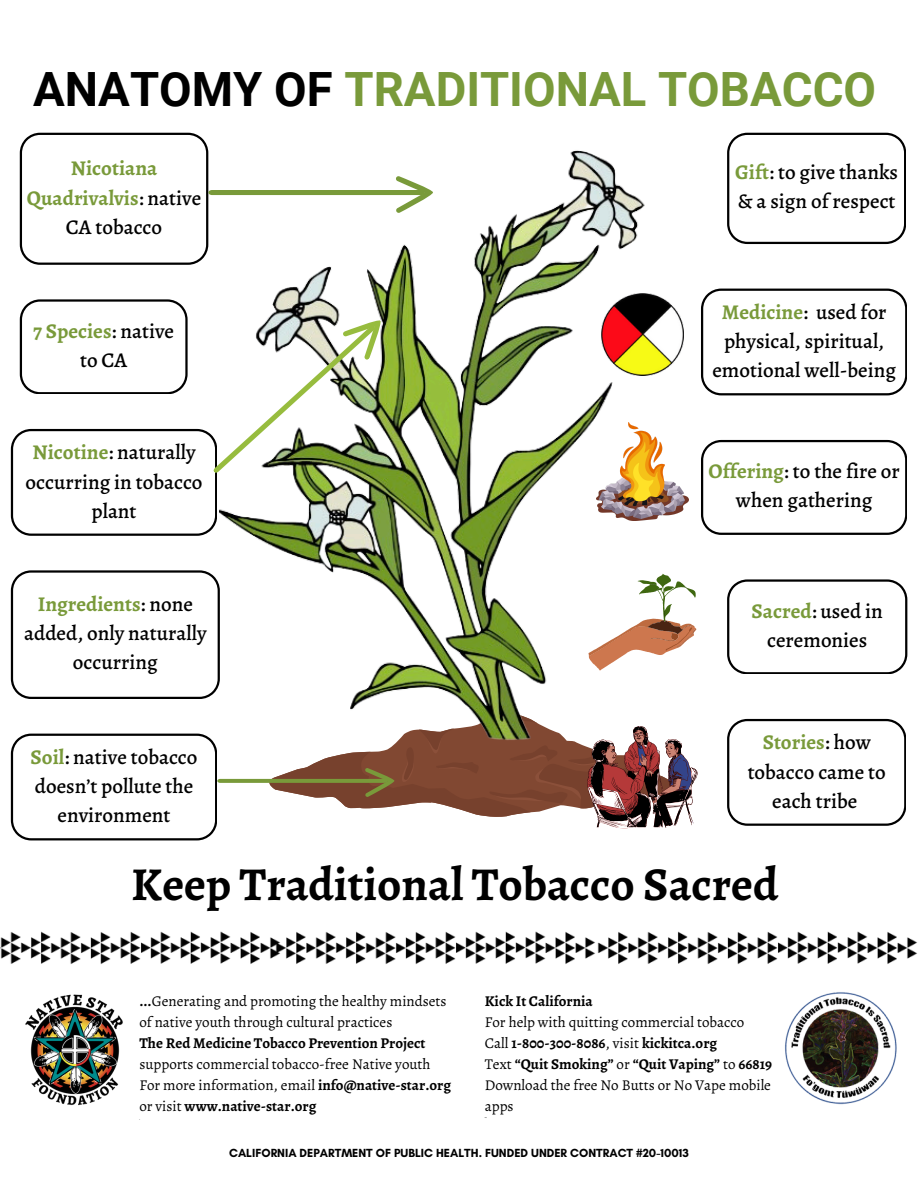
<style>
.page{position:relative;width:918px;height:1188px;background:#fff}
.page>*{position:absolute;margin:0;border:0;box-sizing:border-box;transform-origin:0 0}
.t1{font:700 47.25px "Alegreya";color:#000}
.t2{font:700 47.25px "Roboto";color:#799a3a}
.t3{font:500 21px/29.2px "Alegreya";color:#000;text-align:center}
.t4{font:700 21px/29.2px "Alegreya";color:#799a3a;text-align:center}
.t5{font:15px/21px "Alegreya";color:#000}
.t6{font:700 12px "Glacial Indifference";color:#000}
.s1{color:#000}
.s2{font-weight:500;color:#000}
.s3{font-weight:700;color:#799a3a}
.s4{font-weight:700}
</style>
<div class="page">
<svg style="left:727px;top:133px;width:179px;height:111px"></svg>
<svg style="left:701px;top:440px;width:206px;height:95px"></svg>
<svg style="left:701px;top:289px;width:206px;height:106px"></svg>
<svg style="left:727px;top:719px;width:179px;height:107px"></svg>
<svg style="left:727px;top:579px;width:180px;height:95px"></svg>
<img style="left:254px;top:150px;width:392px;height:563px">
<svg style="left:11px;top:570px;width:209px;height:129px"></svg>
<img style="left:596px;top:423px;width:93px;height:97px">
<img style="left:602px;top:293px;width:82px;height:82px">
<svg style="left:20px;top:133px;width:413px;height:132px"></svg>
<svg style="left:11px;top:713px;width:686px;height:127px"></svg>
<svg style="left:11px;top:299px;width:383px;height:237px"></svg>
<svg style="left:589px;top:574px;width:107px;height:97px"></svg>
<img style="left:25px;top:994px;width:98px;height:112px">
<img style="left:785px;top:992px;width:112px;height:113px">
<img style="left:282px;top:931px;width:635px;height:33px">
<img style="left:0;top:931px;width:282px;height:33px">
<h3 class="t2" style="left:33px;top:63px;width:845px"><span class="s1">ANATOMY OF</span> TRADITIONAL TOBACCO</h3>
<p class="t4" style="left:27px;top:154px;width:176px">Nicotiana<br>Quadrivalvis<span class="s2">: native<br>CA tobacco</span></p>
<h3 class="t3" style="left:33px;top:316px;width:142px"><span class="s3">7 Species</span>: native to CA</h3>
<p class="t3" style="left:26px;top:438px;width:179px"><span class="s3">Nicotine</span>: naturally occurring in tobacco plant</p>
<p class="t3" style="left:24px;top:589px;width:184px"><span class="s3">Ingredients</span>: none added, only naturally occurring</p>
<h1 class="t3" style="left:31px;top:742px;width:169px"><span class="s3">Soil</span>: native tobacco doesn’t pollute the environment</h1>
<h3 class="t3" style="left:735px;top:157px;width:164px;text-align:left"><span class="s3">Gift</span>: to give thanks &amp; a sign ofrespect</h3>
<h3 class="t3" style="left:712px;top:297px;width:185px"><span class="s3">Medicine</span>: used for physical, spiritual, emotional well-being</h3>
<p class="t3" style="left:709px;top:457px;width:193px"><span class="s3">Offering</span>: to the fire or when gathering</p>
<h3 class="t3" style="left:752px;top:596px;width:133px"><span class="s3">Sacred</span>: used in ceremonies</h3>
<p class="t3" style="left:748px;top:728px;width:140px"><span class="s3">Stories</span>: how tobacco came to each tribe</p>
<h3 class="t1" style="left:131px;top:852px;width:649px">Keep Traditional Tobacco Sacred</h3>
<p class="t5" style="left:139px;top:991px;width:313px"><span class="s4">...</span>Generating and promoting the healthy mindsets of native youth through cultural practices<br><span class="s4">The Red Medicine Tobacco Prevention Project </span>supports commercial tobacco-free Native youth For more information, email <span class="s4">info@native-star.org </span>or visit <span class="s4">www.native-star.org</span></p>
<p class="t5" style="left:485px;top:991px;width:289px"><span class="s4">Kick It California<br></span>For help with quitting commercial tobacco<br>Call <span class="s4">1-800-300-8086</span>, visit <span class="s4">kickitca.org<br></span>Text <span class="s4">“Quit Smoking”</span> or <span class="s4">“Quit Vaping”</span> to <span class="s4">66819<br></span>Download the free No Butts or No Vape mobile apps</p>
<h3 class="t6" style="left:229px;top:1146px;width:461px">CALIFORNIA DEPARTMENT OF PUBLIC HEALTH. FUNDED UNDER CONTRACT #20-10013</h3>
</div>
